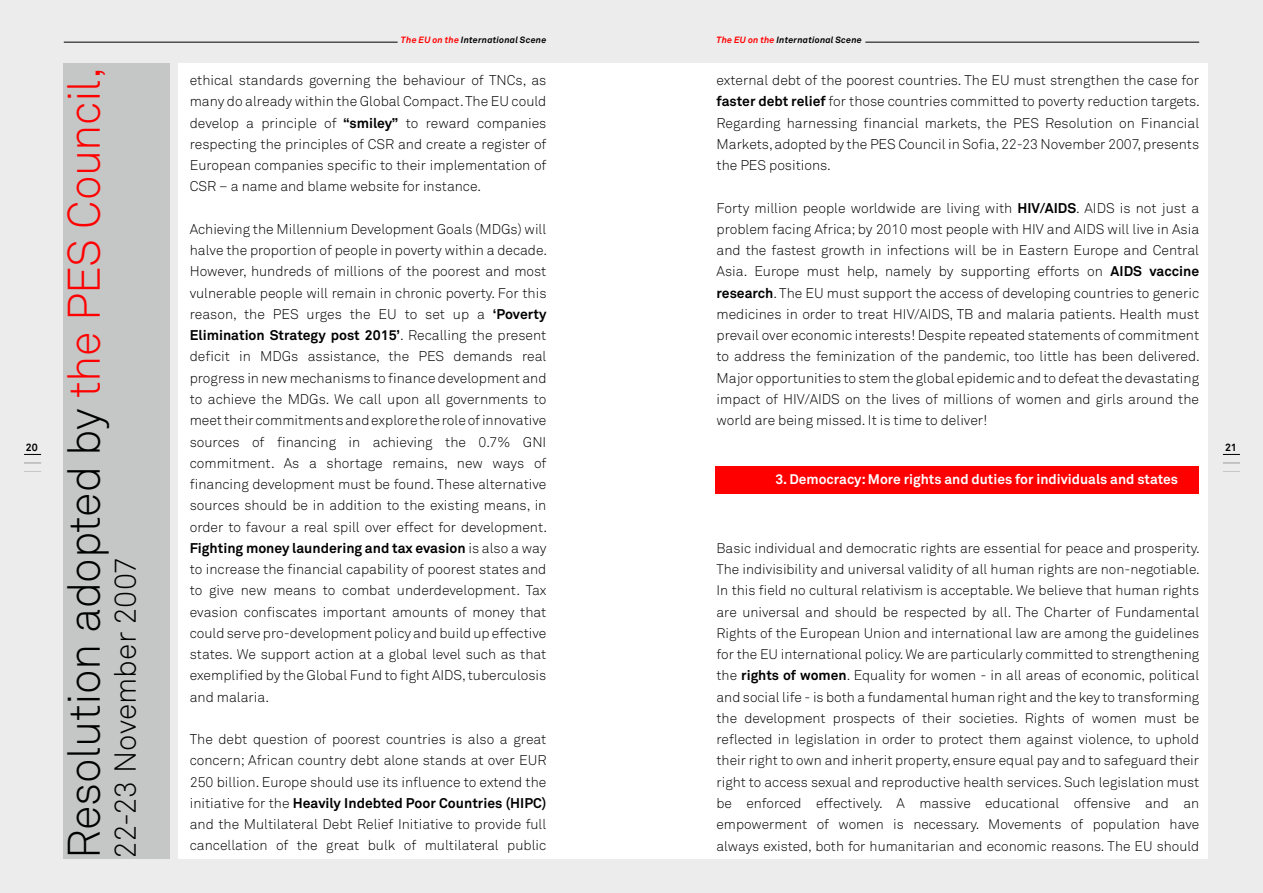
<style>
.page{position:relative;width:1263px;height:893px;background:#ececec}
.page>*{position:absolute;margin:0;border:0;box-sizing:border-box;transform-origin:0 0}
.t1{font:300 45px "Akkurat";letter-spacing:-.01em;color:#000}
.t2{font:300 30px "Akkurat";color:#000}
.t3{font:300 13.95px/21.3px "Akkurat";color:#000;text-align:justify}
.t4{font:300 13.8px/21.3px "Akkurat";color:#000;text-align:justify}
.t5{font:700 13.8px "Akkurat";color:#fff}
.t6{font:700 10.5px "Akkurat";color:#000}
.t7{font:italic 700 9px "Akkurat";letter-spacing:.02em;color:#000}
.s1{color:#f00}
.s2{font-weight:700}
</style>
<div class="page">
<div style="left:179px;top:64px;width:1029px;height:795px;background:#fff"></div>
<div style="left:716px;top:465px;width:483px;height:32px;background:#f00"></div>
<div style="left:716px;top:494px;width:483px;height:7px;background:#fff"></div>
<div style="left:64px;top:64px;width:106px;height:795px;background:#c5c6c6"></div>
<hr style="left:64px;top:42px;width:334px;height:1px;background:#000">
<svg style="left:24px;top:454px;width:17px;height:1px"></svg>
<svg style="left:24px;top:463px;width:17px;height:1px"></svg>
<svg style="left:24px;top:471px;width:17px;height:1px"></svg>
<hr style="left:865px;top:42px;width:334px;height:1px;background:#000">
<svg style="left:1223px;top:454px;width:17px;height:1px"></svg>
<svg style="left:1223px;top:463px;width:17px;height:1px"></svg>
<svg style="left:1223px;top:471px;width:17px;height:1px"></svg>
<p class="t6" style="left:26px;top:440px;width:14px">20</p>
<h1 class="t1" style="left:56px;top:859px;width:793px;rotate:-90deg">Resolution adopted by <span class="s1">the PES Council,</span></h1>
<h2 class="t2" style="left:106px;top:859px;width:304px;rotate:-90deg">22-23 November 2007</h2>
<p class="t7" style="left:401px;top:34px;width:147px"><span class="s1">The EU on the</span> International Scene</p>
<p class="t3" style="left:190px;top:69px;width:358px">ethical standards governing the behaviour of TNCs, as many do already within the Global Compact. The EU could develop a principle of <span class="s2">“smiley”</span> to reward companies respecting the principles of CSR and create a register of European companies specific to their implementation of CSR – a name and blame website for instance.</p>
<p class="t3" style="left:190px;top:218px;width:359px">Achieving the Millennium Development Goals (MDGs) will halve the proportion of people in poverty within a decade.<br>However, hundreds of millions of the poorest and most vulnerable people will remain in chronic poverty. For this reason, the PES urges the EU to set up a <span class="s2">‘Poverty Elimination Strategy post 2015’</span>. Recalling the present deficit in MDGs assistance, the PES demands real progress in new mechanisms to finance development and to achieve the MDGs. We call upon all governments to meet their commitments and explore the role of innovative sources of financing in achieving the 0.7% GNI commitment. As a shortage remains, new ways of financing development must be found. These alternative sources should be in addition to the existing means, in order to favour a real spill over effect for development.<br><span class="s2">Fighting money laundering and tax evasion</span> is also a way to increase the financial capability of poorest states and to give new means to combat underdevelopment. Tax evasion confiscates important amounts of money that could serve pro-development policy and build up effective states. We support action at a global level such as that exemplified by the Global Fund to fight AIDS, tuberculosis and malaria.</p>
<p class="t3" style="left:190px;top:728px;width:358px">The debt question of poorest countries is also a great concern; African country debt alone stands at over EUR 250 billion. Europe should use its influence to extend the initiative for the <span class="s2">Heavily Indebted Poor Countries (HIPC) </span>and the Multilateral Debt Relief Initiative to provide full</p>
<p class="t3" style="left:190px;top:835px;width:358px">cancellation of the great bulk of multilateral public</p>
<p class="t7" style="left:716px;top:34px;width:147px"><span class="s1">The EU on the</span> International Scene</p>
<p class="t3" style="left:716px;top:69px;width:485px">external debt of the poorest countries. The EU must strengthen the case for <span class="s2">faster debt relief</span> for those countries committed to poverty reduction targets.<br>Regarding harnessing financial markets, the PES Resolution on Financial Markets, adopted by the PES Council in Sofia, 22-23 November 2007, presents the PES positions.</p>
<p class="t3" style="left:716px;top:197px;width:485px">Forty million people worldwide are living with <span class="s2">HIV/AIDS</span>. AIDS is not just a problem facing Africa; by 2010 most people with HIV and AIDS will live in Asia and the fastest growth in infections will be in Eastern Europe and Central Asia. Europe must help, namely by supporting efforts on <span class="s2">AIDS vaccine research</span>. The EU must support the access of developing countries to generic medicines in order to treat HIV/AIDS, TB and malaria patients. Health must prevail over economic interests! Despite repeated statements of commitment to address the feminization of the pandemic, too little has been delivered.<br>Major opportunities to stem the global epidemic and to defeat the devastating impact of HIV/AIDS on the lives of millions of women and girls around the world are being missed. It is time to deliver!</p>
<p class="t5" style="left:775px;top:471px;width:404px">3. Democracy: More rights and duties for individuals and states</p>
<p class="t4" style="left:716px;top:537px;width:485px">Basic individual and democratic rights are essential for peace and prosperity.<br>The indivisibility and universal validity of all human rights are non-negotiable.<br>In this field no cultural relativism is acceptable. We believe that human rights are universal and should be respected by all. The Charter of Fundamental Rights of the European Union and international law are among the guidelines for the EU international policy. We are particularly committed to strengthening the <span class="s2">rights of women</span>. Equality for women - in all areas of economic, political and social life - is both a fundamental human right and the key to transforming the development prospects of their societies. Rights of women must be reflected in legislation in order to protect them against violence, to uphold their right to own and inherit property, ensure equal pay and to safeguard their right to access sexual and reproductive health services. Such legislation must be enforced effectively. A massive educational offensive and an empowerment of women is necessary. Movements of population have always existed, both for humanitarian and economic reasons. The EU should</p>
<p class="t6" style="left:1225px;top:440px;width:13px">21</p>
</div>
